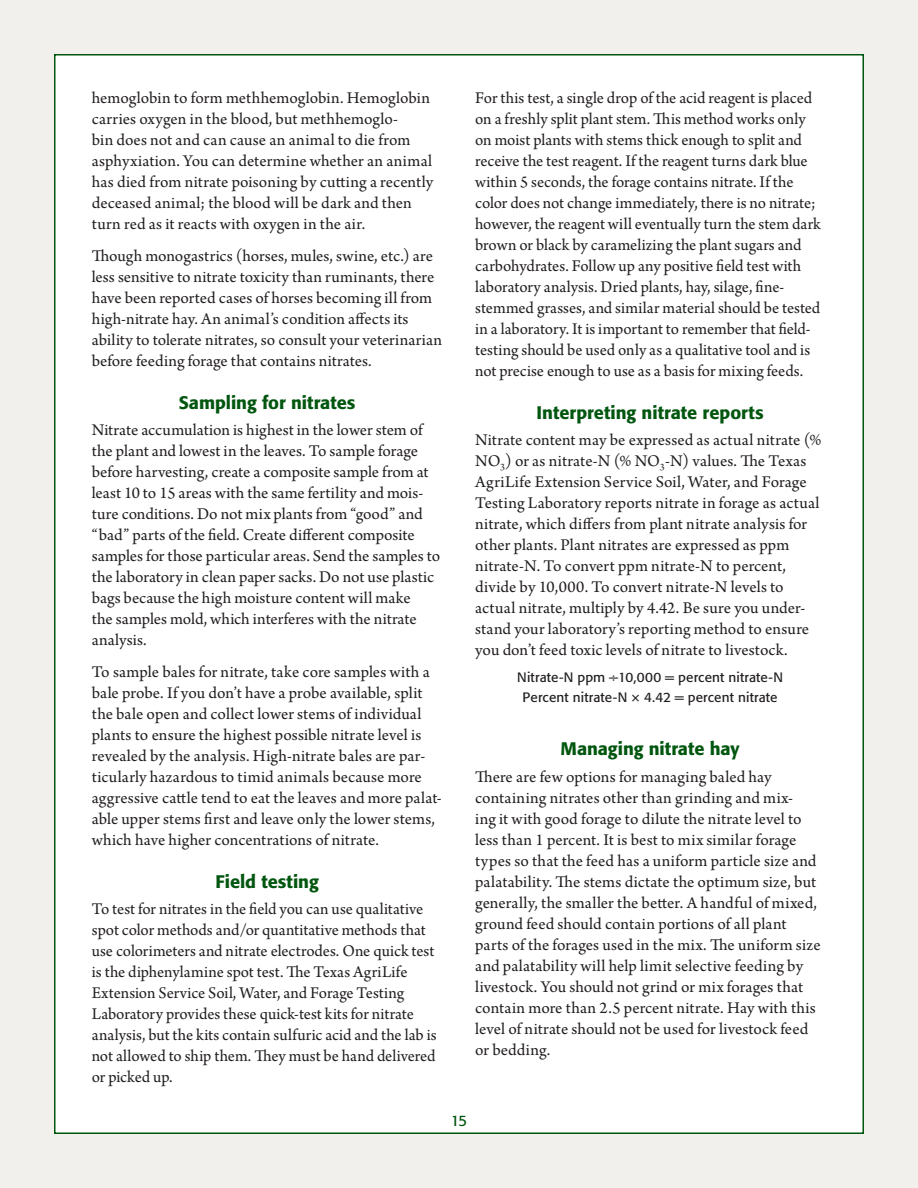
<style>
.page{position:relative;width:918px;height:1188px;background:#f2f0ec}
.page>*{position:absolute;margin:0;border:0;box-sizing:border-box;transform-origin:0 0}
.heading2{font:500 18px "Formata";color:#00560f}
.body_text{font:17.25px/21px "Arno Pro";color:#231f20}
.t1{font:15px "Formata";color:#00560f}
.table_body{font:13.5px "Formata";letter-spacing:.015em;color:#231f20}
</style>
<div class="page">
<div style="left:54px;top:54px;width:810px;height:1080px;background:#fff;border:2px solid #00560f"></div>
<p class="body_text" style="left:92px;top:89px;width:343px">hemoglobin to form methhemoglobin. Hemoglobin carries oxygen in the blood, but methhemoglo-<br>bin does not and can cause an animal to die from asphyxiation. You can determine whether an animal has died from nitrate poisoning by cutting a recently deceased animal; the blood will be dark and then turn red as it reacts with oxygen in the air.</p>
<p class="body_text" style="left:92px;top:247px;width:352px">Though monogastrics (horses, mules, swine, etc.) are less sensitive to nitrate toxicity than ruminants, there have been reported cases of horses becoming ill from high-nitrate hay. An animal’s condition affects its ability to tolerate nitrates, so consult your veterinarian before feeding forage that contains nitrates.</p>
<p class="heading2" style="left:179px;top:391px;width:178px">Sampling for nitrates</p>
<p class="body_text" style="left:92px;top:421px;width:350px">Nitrate accumulation is highest in the lower stem of the plant and lowest in the leaves. To sample forage before harvesting, create a composite sample from at least 10 to 15 areas with the same fertility and mois&shy;ture conditions. Do not mix plants from “good” and “bad” parts of the field. Create different composite samples for those particular areas. Send the samples to the laboratory in clean paper sacks. Do not use plastic bags because the high moisture content will make<br>the samples mold, which interferes with the nitrate analysis.</p>
<p class="body_text" style="left:92px;top:662px;width:352px">To sample bales for nitrate, take core samples with a bale probe. If you don’t have a probe available, split the bale open and collect lower stems of individual plants to ensure the highest possible nitrate level is revealed by the analysis. High-nitrate bales are par&shy;ticularly hazardous to timid animals because more aggressive cattle tend to eat the leaves and more palat&shy;able upper stems first and leave only the lower stems, which have higher concentrations of nitrate.</p>
<p class="heading2" style="left:215px;top:870px;width:105px">Field testing</p>
<p class="body_text" style="left:92px;top:899px;width:346px">To test for nitrates in the field you can use qualitative spot color methods and/or quantitative methods that use colorimeters and nitrate electrodes. One quick test is the diphenylamine spot test. The Texas AgriLife Extension Service Soil, Water, and Forage Testing Laboratory provides these quick-test kits for nitrate analysis, but the kits contain sulfuric acid and the lab is not allowed to ship them. They must be hand delivered or picked up.</p>
<p class="body_text" style="left:475px;top:89px;width:347px">For this test, a single drop of the acid reagent is placed on a freshly split plant stem. This method works only on moist plants with stems thick enough to split and receive the test reagent. If the reagent turns dark blue within 5 seconds, the forage contains nitrate. If the color does not change immediately, there is no nitrate; however, the reagent will eventually turn the stem dark brown or black by caramelizing the plant sugars and carbohydrates. Follow up any positive field test with laboratory analysis. Dried plants, hay, silage, fine&shy;stemmed grasses, and similar material should be tested in a laboratory. It is important to remember that field&shy;testing should be used only as a qualitative tool and is not precise enough to use as a basis for mixing feeds.</p>
<p class="heading2" style="left:537px;top:402px;width:229px">Interpreting nitrate reports</p>
<p class="body_text" style="left:475px;top:431px;width:348px">Nitrate content may be expressed as actual nitrate (% NO<sub>3</sub>) or as nitrate-N (% NO<sub>3</sub>-N) values. The Texas AgriLife Extension Service Soil, Water, and Forage Testing Laboratory reports nitrate in forage as actual nitrate, which differs from plant nitrate analysis for other plants. Plant nitrates are expressed as ppm nitrate-N. To convert ppm nitrate-N to percent, divide by 10,000. To convert nitrate-N levels to actual nitrate, multiply by 4.42. Be sure you under&shy;stand your laboratory’s reporting method to ensure you don’t feed toxic levels of nitrate to livestock.</p>
<p class="table_body" style="left:517px;top:670px;width:267px">Nitrate-N ppm ÷10,000 = percent nitrate-N</p>
<p class="table_body" style="left:523px;top:689px;width:257px">Percent nitrate-N × 4.42 = percent nitrate</p>
<p class="heading2" style="left:561px;top:738px;width:181px">Managing nitrate hay</p>
<p class="body_text" style="left:475px;top:767px;width:347px">There are few options for managing baled hay containing nitrates other than grinding and mix-<br>ing it with good forage to dilute the nitrate level to less than 1 percent. It is best to mix similar forage types so that the feed has a uniform particle size and palatability. The stems dictate the optimum size, but generally, the smaller the better. A handful of mixed, ground feed should contain portions of all plant parts of the forages used in the mix. The uniform size and palatability will help limit selective feeding by livestock. You should not grind or mix forages that contain more than 2.5 percent nitrate. Hay with this level of nitrate should not be used for livestock feed or bedding.</p>
<p class="t1" style="left:451px;top:1112px;width:18px">15</p>
</div>
